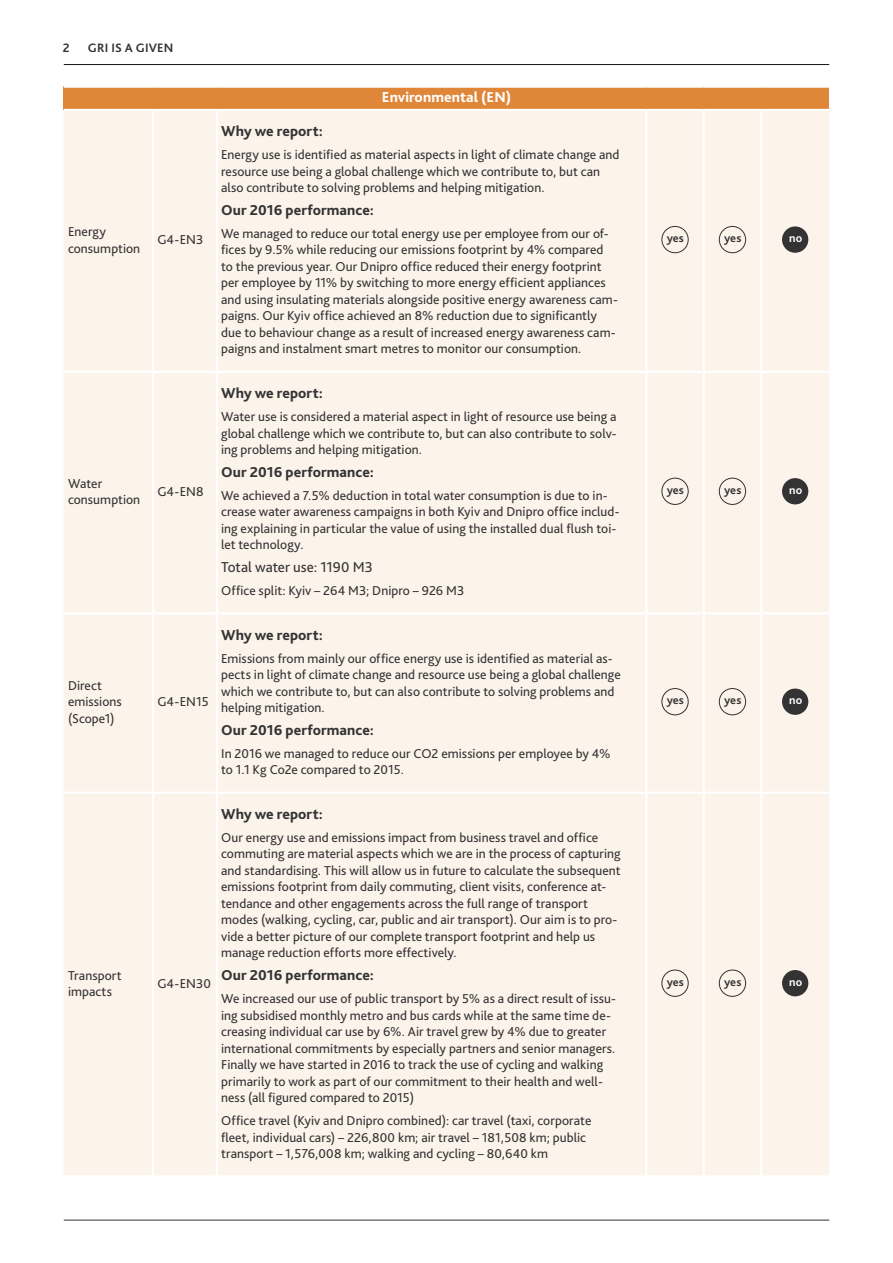
<style>
.page{position:relative;width:893px;height:1263px;background:#fff}
.page>*{position:absolute;margin:0;border:0;box-sizing:border-box;transform-origin:0 0}
.t1{font:800 15px "Bliss Pro";letter-spacing:.005em;color:#333}
.t2{font:15px "Bliss Pro";color:#333}
.t3{font:800 15px "Bliss Pro";letter-spacing:.005em;color:#fff}
.t4{font:13.5px/16.5px "Bliss Pro";letter-spacing:.005em;color:#333}
.t5{font:700 12.75px "Bliss Pro";letter-spacing:.015em;color:#333}
.t6{font:700 12px "Bliss Pro";letter-spacing:.005em;color:#333}
.t7{font:700 12px "Bliss Pro";letter-spacing:.01em;color:#fff}
</style>
<div class="page">
<hr style="left:64px;top:64px;width:765px;height:1px;background:#181716">
<hr style="left:64px;top:1220px;width:765px;height:1px;background:#333">
<div style="left:64px;top:87px;width:765px;height:23px;background:#df8639"></div>
<div style="left:64px;top:111px;width:765px;height:1064px;background:#fcf3eb"></div>
<hr style="left:64px;top:85px;width:89px;height:3px;background:#fff">
<hr style="left:153px;top:85px;width:64px;height:3px;background:#fff">
<hr style="left:217px;top:85px;width:429px;height:3px;background:#fff">
<hr style="left:646px;top:85px;width:58px;height:3px;background:#fff">
<hr style="left:704px;top:85px;width:57px;height:3px;background:#fff">
<hr style="left:761px;top:85px;width:68px;height:3px;background:#fff">
<hr style="left:64px;top:109px;width:89px;height:2px;background:#fff">
<hr style="left:153px;top:109px;width:64px;height:2px;background:#fff">
<hr style="left:152px;top:111px;width:2px;height:260px;background:#fff">
<hr style="left:217px;top:109px;width:429px;height:2px;background:#fff">
<hr style="left:216px;top:111px;width:2px;height:260px;background:#fff">
<hr style="left:646px;top:109px;width:58px;height:2px;background:#fff">
<hr style="left:645px;top:111px;width:2px;height:260px;background:#fff">
<hr style="left:704px;top:109px;width:57px;height:2px;background:#fff">
<hr style="left:703px;top:111px;width:2px;height:260px;background:#fff">
<hr style="left:761px;top:109px;width:68px;height:2px;background:#fff">
<hr style="left:760px;top:111px;width:2px;height:260px;background:#fff">
<hr style="left:64px;top:371px;width:89px;height:2px;background:#fff">
<hr style="left:153px;top:371px;width:64px;height:2px;background:#fff">
<hr style="left:152px;top:373px;width:2px;height:239px;background:#fff">
<hr style="left:217px;top:371px;width:429px;height:2px;background:#fff">
<hr style="left:216px;top:373px;width:2px;height:239px;background:#fff">
<hr style="left:646px;top:371px;width:58px;height:2px;background:#fff">
<hr style="left:645px;top:373px;width:2px;height:239px;background:#fff">
<hr style="left:704px;top:371px;width:57px;height:2px;background:#fff">
<hr style="left:703px;top:373px;width:2px;height:239px;background:#fff">
<hr style="left:761px;top:371px;width:68px;height:2px;background:#fff">
<hr style="left:760px;top:373px;width:2px;height:239px;background:#fff">
<hr style="left:64px;top:612px;width:89px;height:2px;background:#fff">
<hr style="left:153px;top:612px;width:64px;height:2px;background:#fff">
<hr style="left:152px;top:614px;width:2px;height:177px;background:#fff">
<hr style="left:217px;top:612px;width:429px;height:2px;background:#fff">
<hr style="left:216px;top:614px;width:2px;height:177px;background:#fff">
<hr style="left:646px;top:612px;width:58px;height:2px;background:#fff">
<hr style="left:645px;top:614px;width:2px;height:177px;background:#fff">
<hr style="left:704px;top:612px;width:57px;height:2px;background:#fff">
<hr style="left:703px;top:614px;width:2px;height:177px;background:#fff">
<hr style="left:761px;top:612px;width:68px;height:2px;background:#fff">
<hr style="left:760px;top:614px;width:2px;height:177px;background:#fff">
<hr style="left:64px;top:791px;width:89px;height:3px;background:#fff">
<hr style="left:153px;top:791px;width:64px;height:3px;background:#fff">
<hr style="left:152px;top:794px;width:2px;height:381px;background:#fff">
<hr style="left:217px;top:791px;width:429px;height:3px;background:#fff">
<hr style="left:216px;top:794px;width:2px;height:381px;background:#fff">
<hr style="left:646px;top:791px;width:58px;height:3px;background:#fff">
<hr style="left:645px;top:794px;width:2px;height:381px;background:#fff">
<hr style="left:704px;top:791px;width:57px;height:3px;background:#fff">
<hr style="left:703px;top:794px;width:2px;height:381px;background:#fff">
<hr style="left:761px;top:791px;width:68px;height:3px;background:#fff">
<hr style="left:760px;top:794px;width:2px;height:381px;background:#fff">
<div style="left:661px;top:226px;width:28px;height:27px;border:1px solid #333;border-radius:50%"></div>
<div style="left:719px;top:226px;width:27px;height:27px;border:1px solid #333;border-radius:50%"></div>
<div style="left:782px;top:226px;width:26px;height:27px;background:#333;border-radius:50%"></div>
<div style="left:661px;top:478px;width:28px;height:27px;border:1px solid #333;border-radius:50%"></div>
<div style="left:719px;top:478px;width:27px;height:27px;border:1px solid #333;border-radius:50%"></div>
<div style="left:782px;top:478px;width:26px;height:26px;background:#333;border-radius:50%"></div>
<div style="left:661px;top:688px;width:28px;height:27px;border:1px solid #333;border-radius:50%"></div>
<div style="left:719px;top:688px;width:27px;height:27px;border:1px solid #333;border-radius:50%"></div>
<div style="left:782px;top:688px;width:26px;height:27px;background:#333;border-radius:50%"></div>
<div style="left:661px;top:970px;width:28px;height:27px;border:1px solid #333;border-radius:50%"></div>
<div style="left:719px;top:970px;width:27px;height:27px;border:1px solid #333;border-radius:50%"></div>
<div style="left:782px;top:970px;width:26px;height:26px;background:#333;border-radius:50%"></div>
<p class="t5" style="left:63px;top:39px;width:8px">2</p>
<p class="t5" style="left:88px;top:39px;width:87px">GRI IS A GIVEN</p>
<p class="t4" style="left:68px;top:223px;width:74px">Energy consumption</p>
<p class="t4" style="left:157px;top:231px;width:48px">G4-EN3</p>
<p class="t3" style="left:382px;top:88px;width:131px">Environmental (EN)</p>
<p class="t1" style="left:221px;top:122px;width:103px">Why we report:</p>
<p class="t4" style="left:221px;top:146px;width:400px">Energy use is identified as material aspects in light of climate change and resource use being a global challenge which we contribute to, but can also contribute to solving problems and helping mitigation.</p>
<p class="t1" style="left:221px;top:201px;width:154px">Our 2016 performance:</p>
<p class="t4" style="left:221px;top:225px;width:398px">We managed to reduce our total energy use per employee from our of&shy;fices by 9.5% while reducing our emissions footprint by 4% compared to the previous year. Our Dnipro office reduced their energy footprint per employee by 11% by switching to more energy efficient appliances and using insulating materials alongside positive energy awareness cam&shy;paigns. Our Kyiv office achieved an 8% reduction due to significantly due to behaviour change as a result of increased energy awareness cam&shy;paigns and instalment smart metres to monitor our consumption.</p>
<p class="t6" style="left:667px;top:231px;width:19px">yes</p>
<p class="t6" style="left:724px;top:231px;width:19px">yes</p>
<p class="t7" style="left:789px;top:231px;width:15px">no</p>
<p class="t4" style="left:68px;top:475px;width:74px">Water consumption</p>
<p class="t4" style="left:157px;top:483px;width:48px">G4-EN8</p>
<p class="t4" style="left:68px;top:677px;width:55px">Direct emissions (Scope1)</p>
<p class="t4" style="left:157px;top:693px;width:53px">G4-EN15</p>
<p class="t1" style="left:221px;top:384px;width:103px">Why we report:</p>
<p class="t4" style="left:221px;top:408px;width:397px;text-align:justify">Water use is considered a material aspect in light of resource use being a global challenge which we contribute to, but can also contribute to solv&shy;ing problems and helping mitigation.</p>
<p class="t1" style="left:221px;top:463px;width:154px">Our 2016 performance:</p>
<p class="t4" style="left:221px;top:487px;width:400px">We achieved a 7.5% deduction in total water consumption is due to in&shy;crease water awareness campaigns in both Kyiv and Dnipro office includ&shy;ing explaining in particular the value of using the installed dual flush toi&shy;let technology.</p>
<p class="t2" style="left:221px;top:558px;width:153px">Total water use: 1190 M3</p>
<p class="t4" style="left:221px;top:582px;width:245px">Office split: Kyiv – 264 M3; Dnipro – 926 M3</p>
<p class="t1" style="left:221px;top:625px;width:103px">Why we report:</p>
<p class="t4" style="left:221px;top:649px;width:401px">Emissions from mainly our office energy use is identified as material as&shy;pects in light of climate change and resource use being a global challenge which we contribute to, but can also contribute to solving problems and helping mitigation.</p>
<p class="t1" style="left:221px;top:721px;width:154px">Our 2016 performance:</p>
<p class="t4" style="left:221px;top:745px;width:391px">In 2016 we managed to reduce our CO2 emissions per employee by 4% to 1.1 Kg Co2e compared to 2015.</p>
<p class="t4" style="left:68px;top:967px;width:55px">Transport impacts</p>
<p class="t4" style="left:157px;top:975px;width:55px">G4-EN30</p>
<p class="t1" style="left:221px;top:805px;width:103px">Why we report:</p>
<p class="t4" style="left:221px;top:829px;width:401px">Our energy use and emissions impact from business travel and office commuting are material aspects which we are in the process of capturing and standardising. This will allow us in future to calculate the subsequent emissions footprint from daily commuting, client visits, conference at&shy;tendance and other engagements across the full range of transport modes (walking, cycling, car, public and air transport). Our aim is to pro&shy;vide a better picture of our complete transport footprint and help us manage reduction efforts more effectively.</p>
<p class="t1" style="left:221px;top:966px;width:154px">Our 2016 performance:</p>
<p class="t4" style="left:221px;top:990px;width:396px">We increased our use of public transport by 5% as a direct result of issu&shy;ing subsidised monthly metro and bus cards while at the same time de&shy;creasing individual car use by 6%. Air travel grew by 4% due to greater international commitments by especially partners and senior managers.<br>Finally we have started in 2016 to track the use of cycling and walking primarily to work as part of our commitment to their health and well&shy;ness (all figured compared to 2015)</p>
<p class="t4" style="left:221px;top:1112px;width:372px">Office travel (Kyiv and Dnipro combined): car travel (taxi, corporate fleet, individual cars) – 226,800 km; air travel – 181,508 km; public transport – 1,576,008 km; walking and cycling – 80,640 km</p>
<p class="t6" style="left:667px;top:483px;width:19px">yes</p>
<p class="t6" style="left:724px;top:483px;width:19px">yes</p>
<p class="t7" style="left:789px;top:483px;width:15px">no</p>
<p class="t6" style="left:667px;top:693px;width:19px">yes</p>
<p class="t6" style="left:724px;top:693px;width:19px">yes</p>
<p class="t7" style="left:789px;top:693px;width:15px">no</p>
<p class="t6" style="left:667px;top:974px;width:19px">yes</p>
<p class="t6" style="left:724px;top:974px;width:19px">yes</p>
<p class="t7" style="left:789px;top:974px;width:15px">no</p>
</div>
